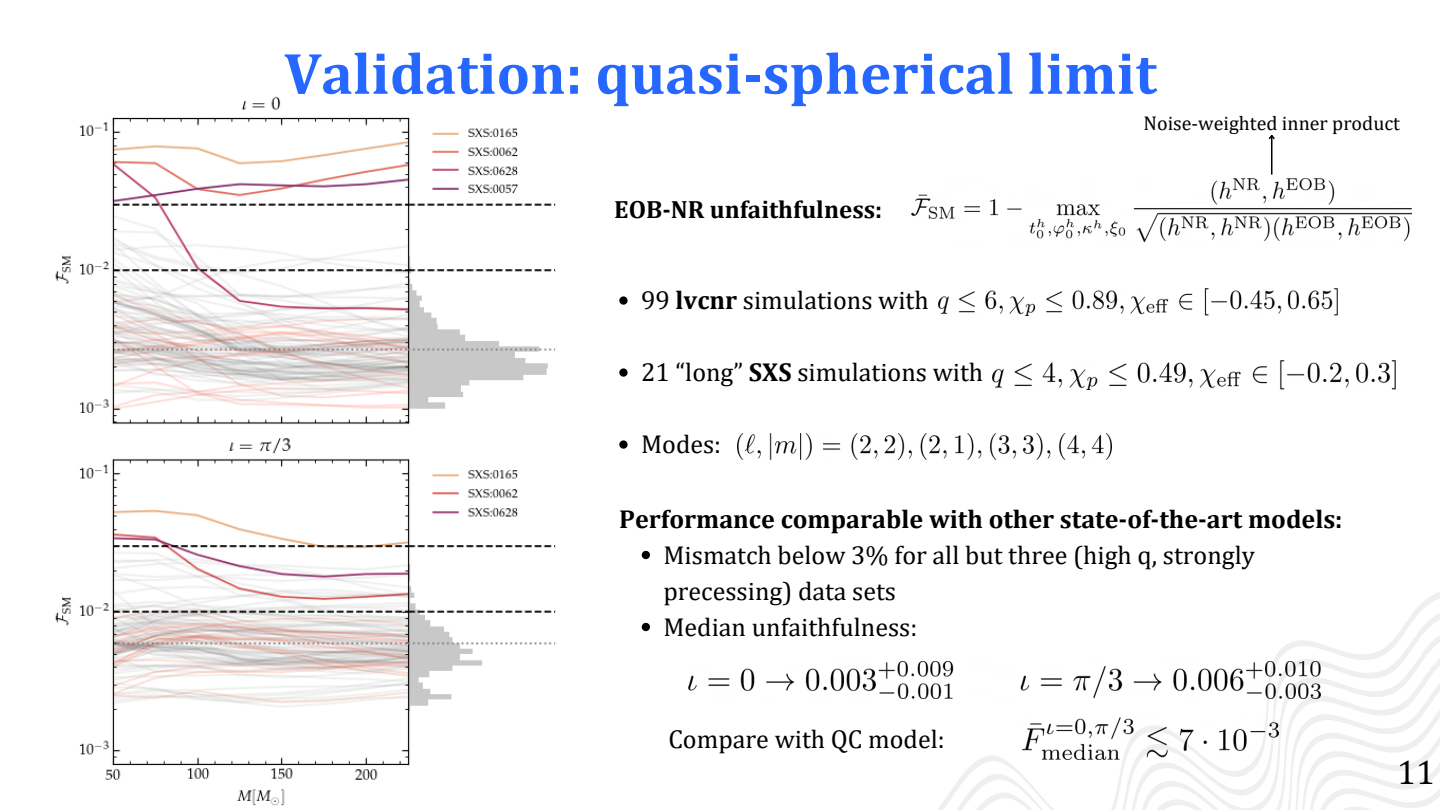
<style>
.page{position:relative;width:1440px;height:810px;background:#fff}
.page>*{position:absolute;margin:0;border:0;box-sizing:border-box;transform-origin:0 0}
.t1{font:700 59px "Cambria";color:#2667ff}
.t2{font:34px "Cambria";color:#000}
.t3{font:26px/36px "Cambria";color:#000}
.t4{font:700 26px "Cambria";color:#000}
.t5{font:700 25px "Cambria";color:#000}
.t6{font:20px "Cambria";color:#000}
.s1{font-weight:700}
</style>
<div class="page">
<svg style="left:938px;top:592px;width:502px;height:218px"></svg>
<img style="left:55px;top:96px;width:501px;height:710px">
<img style="left:688px;top:661px;width:633px;height:38px">
<svg style="left:619px;top:296px;width:9px;height:9px"></svg>
<svg style="left:619px;top:368px;width:9px;height:9px"></svg>
<svg style="left:619px;top:440px;width:9px;height:9px"></svg>
<img style="left:737px;top:434px;width:375px;height:26px">
<img style="left:939px;top:289px;width:399px;height:27px">
<img style="left:992px;top:360px;width:403px;height:29px">
<img style="left:911px;top:178px;width:501px;height:63px">
<svg style="left:642px;top:551px;width:8px;height:8px"></svg>
<svg style="left:642px;top:623px;width:8px;height:8px"></svg>
<img style="left:1022px;top:717px;width:256px;height:42px">
<hr style="left:1271px;top:135px;width:1px;height:40px;background:#000">
<svg style="left:1268px;top:134px;width:7px;height:7px"></svg>
<p class="t1" style="left:284px;top:38px;width:874px">Validation: quasi-spherical limit</p>
<p class="t5" style="left:614px;top:194px;width:270px">EOB-NR unfaithfulness:</p>
<p class="t3" style="left:641px;top:282px;width:289px">99 <span class="s1">lvcnr</span> simulations with</p>
<p class="t3" style="left:641px;top:354px;width:344px">21 “long” <span class="s1">SXS</span> simulations with</p>
<p class="t3" style="left:641px;top:426px;width:82px">Modes:</p>
<p class="t6" style="left:1144px;top:111px;width:258px">Noise-weighted inner product</p>
<h2 class="t4" style="left:619px;top:503px;width:725px">Performance comparable with other state-of-the-art models:</h2>
<p class="t3" style="left:663px;top:536px;width:593px">Mismatch below 3% for all but three (high q, strongly precessing) data sets</p>
<p class="t3" style="left:663px;top:608px;width:255px">Median unfaithfulness:</p>
<p class="t3" style="left:668px;top:720px;width:278px">Compare with QC model:</p>
<p class="t2" style="left:1397px;top:752px;width:39px">11</p>
</div>
